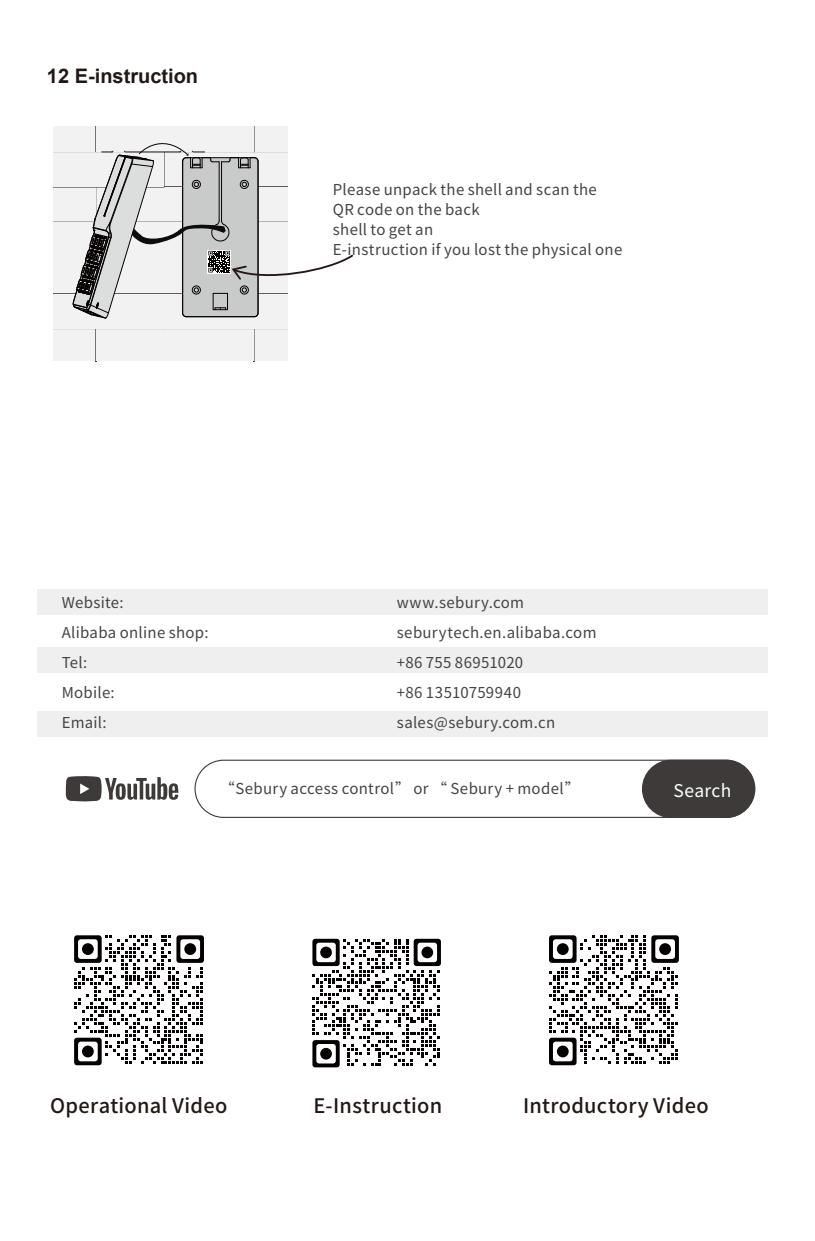
<style>
.page{position:relative;width:815px;height:1241px;background:#fff}
.page>*{position:absolute;margin:0;border:0;box-sizing:border-box;transform-origin:0 0}
.t1{font:500 20px "Source Han Sans CN";letter-spacing:.015em;color:#221815}
.t2{font:700 20px "Arial";color:#221815}
.t3{font:17.5px "Source Han Sans CN";letter-spacing:.015em;color:#fff}
.t4{font:15px/30px "Source Han Sans CN";letter-spacing:.02em;color:#444}
</style>
<div class="page">
<svg style="left:53px;top:126px;width:300px;height:235px"></svg>
<svg style="left:312px;top:938px;width:129px;height:129px"></svg>
<div style="left:320px;top:946px;width:12px;height:12px;background:#040000;border-radius:50%"></div>
<div style="left:421px;top:946px;width:12px;height:12px;background:#040000;border-radius:50%"></div>
<div style="left:320px;top:1047px;width:12px;height:12px;background:#040000;border-radius:50%"></div>
<svg style="left:74px;top:935px;width:130px;height:130px"></svg>
<div style="left:82px;top:943px;width:12px;height:11px;background:#040000;border-radius:50%"></div>
<div style="left:184px;top:943px;width:12px;height:11px;background:#040000;border-radius:50%"></div>
<div style="left:82px;top:1045px;width:12px;height:12px;background:#040000;border-radius:50%"></div>
<svg style="left:549px;top:935px;width:130px;height:130px"></svg>
<div style="left:557px;top:943px;width:12px;height:11px;background:#040000;border-radius:50%"></div>
<div style="left:659px;top:943px;width:12px;height:11px;background:#040000;border-radius:50%"></div>
<div style="left:557px;top:1045px;width:12px;height:12px;background:#040000;border-radius:50%"></div>
<div style="left:194px;top:759px;width:561px;height:58px;border:1px solid #3e3a39;border-radius:29px"></div>
<div style="left:642px;top:759px;width:113px;height:58px;background:#3e3a39;border-radius:29px"></div>
<div style="left:37px;top:589px;width:731px;height:25px;background:#efefef"></div>
<div style="left:37px;top:647px;width:731px;height:25px;background:#efefef"></div>
<div style="left:37px;top:710px;width:731px;height:26px;background:#efefef"></div>
<svg style="left:66px;top:776px;width:113px;height:25px"></svg>
<h1 class="t2" style="left:47px;top:62px;width:153px">12 E-instruction</h1>
<p class="t4" style="left:333px;top:179px;width:291px;line-height:20px">Please unpack the shell and scan the<br>QR code on the back<br>shell to get an<br>E-instruction if you lost the physical one</p>
<p class="t4" style="left:62px;top:587px;width:148px">Website:<br>Alibaba online shop:<br>Tel:<br>Mobile:<br>Email:</p>
<p class="t4" style="left:397px;top:587px;width:201px">www.sebury.com seburytech.en.alibaba.com +86 755 86951020<br>+86 13510759940 sales@sebury.com.cn</p>
<p class="t4" style="left:220px;top:773px;width:361px">“Sebury access control” or “ Sebury + model”</p>
<p class="t3" style="left:673px;top:780px;width:59px">Search</p>
<h1 class="t1" style="left:50px;top:1093px;width:179px">Operational Video</h1>
<h1 class="t1" style="left:314px;top:1093px;width:130px">E-Instruction</h1>
<h1 class="t1" style="left:523px;top:1093px;width:187px">Introductory Video</h1>
</div>
